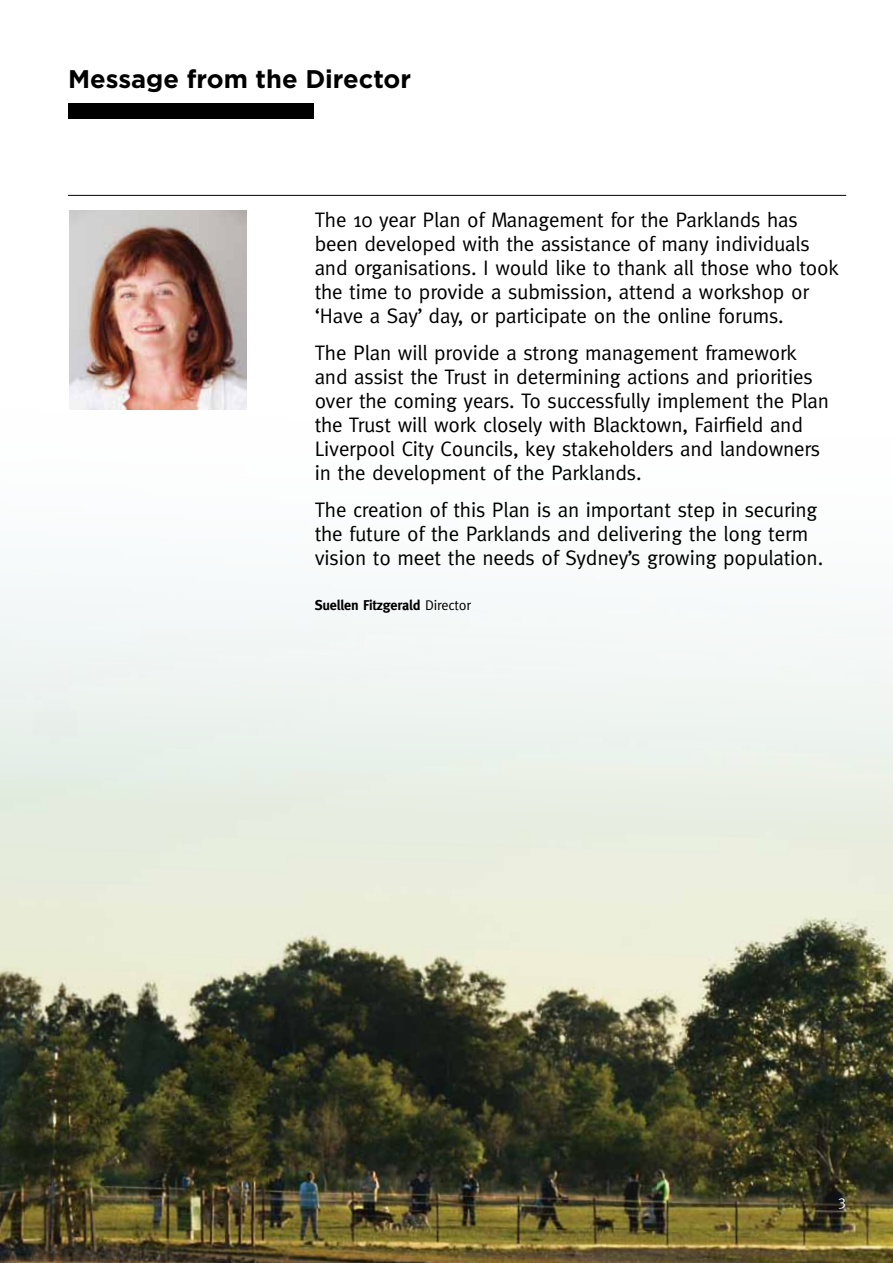
<style>
.page{position:relative;width:893px;height:1263px;background:#fff}
.page>*{position:absolute;margin:0;border:0;box-sizing:border-box;transform-origin:0 0}
.t1{font:700 25.5px "Gotham HTF";color:#000}
.t2{font:21px/24px "Meta";letter-spacing:-.01em;color:#000}
.t3{font:15px "Meta";color:#fff}
.t4{font:700 14.25px "Meta";letter-spacing:-.01em;color:#000}
.s1{font-weight:400}
</style>
<div class="page">
<img style="left:0;top:380px;width:893px;height:883px">
<div style="left:68px;top:103px;width:245px;height:16px;background:#000"></div>
<hr style="left:68px;top:195px;width:778px;height:1px;background:#000">
<img style="left:70px;top:210px;width:176px;height:199px">
<p class="t1" style="left:68px;top:64px;width:345px">Message from the Director</p>
<p class="t2" style="left:315px;top:208px;width:526px">The 10 year Plan of Management for the Parklands has been developed with the assistance of many individuals and organisations. I would like to thank all those who took the time to provide a submission, attend a workshop or ‘Have a Say’ day, or participate on the online forums.</p>
<p class="t2" style="left:315px;top:340px;width:516px">The Plan will provide a strong management framework and assist the Trust in determining actions and priorities over the coming years. To successfully implement the Plan the Trust will work closely with Blacktown, Fairfield and Liverpool City Councils, key stakeholders and landowners in the development of the Parklands.</p>
<p class="t2" style="left:315px;top:497px;width:510px">The creation of this Plan is an important step in securing the future of the Parklands and delivering the long term vision to meet the needs of Sydney’s growing population.</p>
<p class="t4" style="left:315px;top:597px;width:158px">Suellen Fitzgerald <span class="s1">Director</span></p>
<p class="t3" style="left:838px;top:1192px;width:10px">3</p>
</div>
